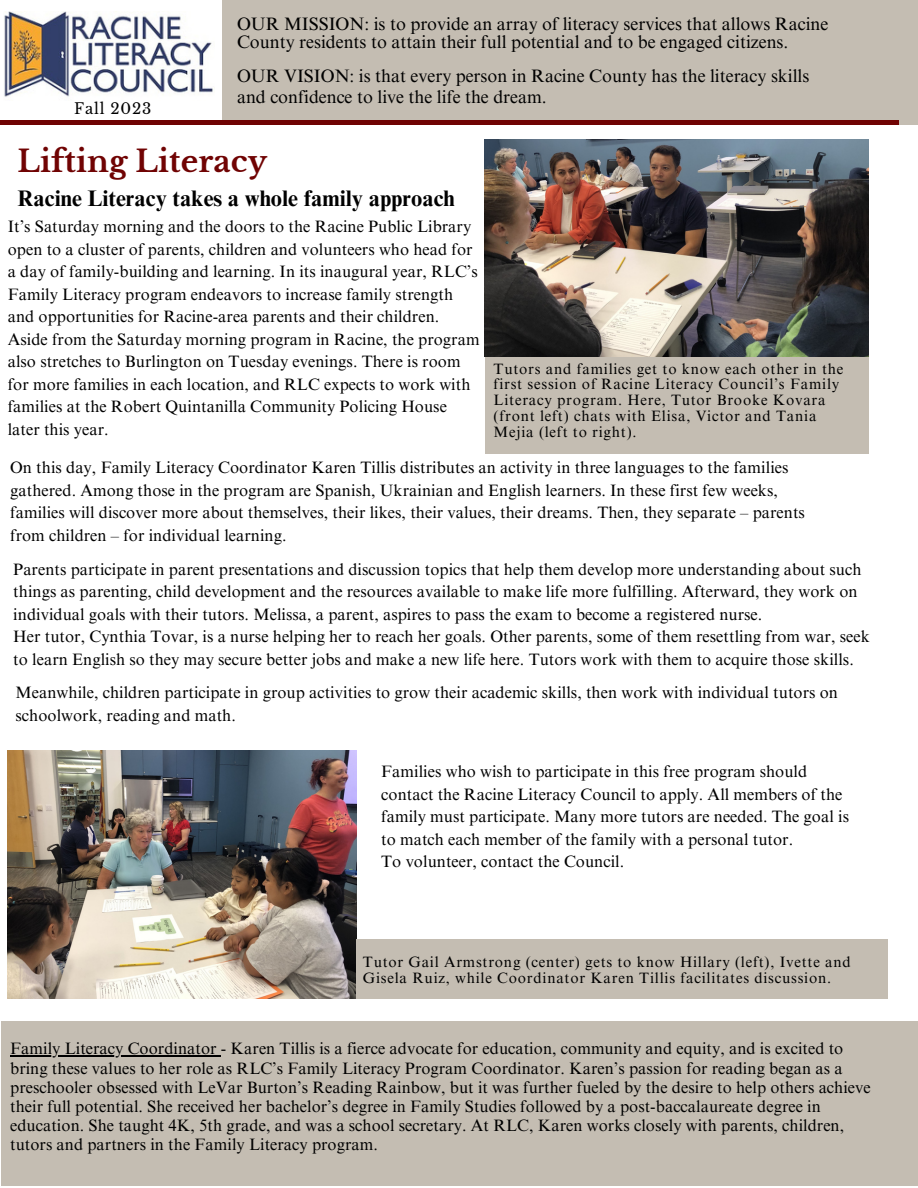
<style>
.page{position:relative;width:918px;height:1188px;background:#fff}
.page>*{position:absolute;margin:0;border:0;box-sizing:border-box;transform-origin:0 0}
.t1{font:700 30px "Libre Baskerville";letter-spacing:.005em;color:#700303}
.t2{font:700 22.5px "Times NRMT Pro";color:#000}
.t3{font:18px/18px "Times NRMT Pro";color:#000}
.t4{font:16.5px/22.5px "Times NRMT Pro";letter-spacing:.005em;color:#000}
.t5{font:15px/15.8px "Times NRMT Pro";letter-spacing:.05em;color:#000}
.t6{font:15px "Libre Baskerville";letter-spacing:.05em;color:#000}
</style>
<div class="page">
<img style="left:4px;top:11px;width:209px;height:86px">
<div style="left:223px;top:0;width:695px;height:125px;background:#c4bdb2"></div>
<div style="left:0;top:120px;width:898px;height:5px;background:#700303"></div>
<div style="left:1px;top:1022px;width:917px;height:164px;background:#c4bdb2"></div>
<img style="left:485px;top:140px;width:383px;height:217px">
<div style="left:485px;top:357px;width:384px;height:97px;background:#c4bdb2"></div>
<img style="left:8px;top:750px;width:348px;height:249px">
<div style="left:357px;top:939px;width:531px;height:60px;background:#c4bdb2"></div>
<hr style="left:10px;top:1056px;width:211px;height:1px;background:#000">
<h2 class="t6" style="left:74px;top:99px;width:78px">Fall 2023</h2>
<p class="t3" style="left:237px;top:18px;width:593px">OUR MISSION: is to provide an array of literacy services that allows Racine<br>County residents to attain their full potential and to be engaged citizens.</p>
<p class="t3" style="left:237px;top:67px;width:574px;line-height:21.3px">OUR VISION: is that every person in Racine County has the literacy skills and confidence to live the life the dream.</p>
<p class="t1" style="left:17px;top:143px;width:251px">Lifting Literacy</p>
<p class="t2" style="left:17px;top:190px;width:439px">Racine Literacy takes a whole family approach</p>
<h3 class="t4" style="left:8px;top:217px;width:473px">It’s Saturday morning and the doors to the Racine Public Library open to a cluster of parents, children and volunteers who head for a day of family-building and learning. In its inaugural year, RLC’s Family Literacy program endeavors to increase family strength and opportunities for Racine-area parents and their children.<br>Aside from the Saturday morning program in Racine, the program also stretches to Burlington on Tuesday evenings. There is room for more families in each location, and RLC expects to work with families at the Robert Quintanilla Community Policing House later this year.</h3>
<h3 class="t4" style="left:10px;top:458px;width:796px">On this day, Family Literacy Coordinator Karen Tillis distributes an activity in three languages to the families gathered. Among those in the program are Spanish, Ukrainian and English learners. In these first few weeks, families will discover more about themselves, their likes, their values, their dreams. Then, they separate – parents from children – for individual learning.</h3>
<h3 class="t4" style="left:13px;top:560px;width:858px">Parents participate in parent presentations and discussion topics that help them develop more understanding about such things as parenting, child development and the resources available to make life more fulfilling. Afterward, they work on individual goals with their tutors. Melissa, a parent, aspires to pass the exam to become a registered nurse.<br>Her tutor, Cynthia Tovar, is a nurse helping her to reach her goals. Other parents, some of them resettling from war, seek to learn English so they may secure better jobs and make a new life here. Tutors work with them to acquire those skills.</h3>
<p class="t4" style="left:15px;top:684px;width:824px">Meanwhile, children participate in group activities to grow their academic skills, then work with individual tutors on schoolwork, reading and math.</p>
<h3 class="t5" style="left:494px;top:363px;width:351px">Tutors and families get to know each other in the first session of Racine Literacy Council’s Family Literacy program. Here, Tutor Brooke Kovara (front left) chats with Elisa, Victor and Tania Mejia (left to right).</h3>
<h3 class="t4" style="left:381px;top:763px;width:469px">Families who wish to participate in this free program should contact the Racine Literacy Council to apply. All members of the family must participate. Many more tutors are needed. The goal is to match each member of the family with a personal tutor.<br>To volunteer, contact the Council.</h3>
<p class="t5" style="left:363px;top:956px;width:489px">Tutor Gail Armstrong (center) gets to know Hillary (left), Ivette and<br>Gisela Ruiz, while Coordinator Karen Tillis facilitates discussion.</p>
<h1 class="t4" style="left:10px;top:1041px;width:862px;line-height:19.2px">Family Literacy Coordinator - Karen Tillis is a fierce advocate for education, community and equity, and is excited to bring these values to her role as RLC’s Family Literacy Program Coordinator. Karen’s passion for reading began as a preschooler obsessed with LeVar Burton’s Reading Rainbow, but it was further fueled by the desire to help others achieve their full potential. She received her bachelor’s degree in Family Studies followed by a post-baccalaureate degree in education. She taught 4K, 5th grade, and was a school secretary. At RLC, Karen works closely with parents, children, tutors and partners in the Family Literacy program.</h1>
</div>
